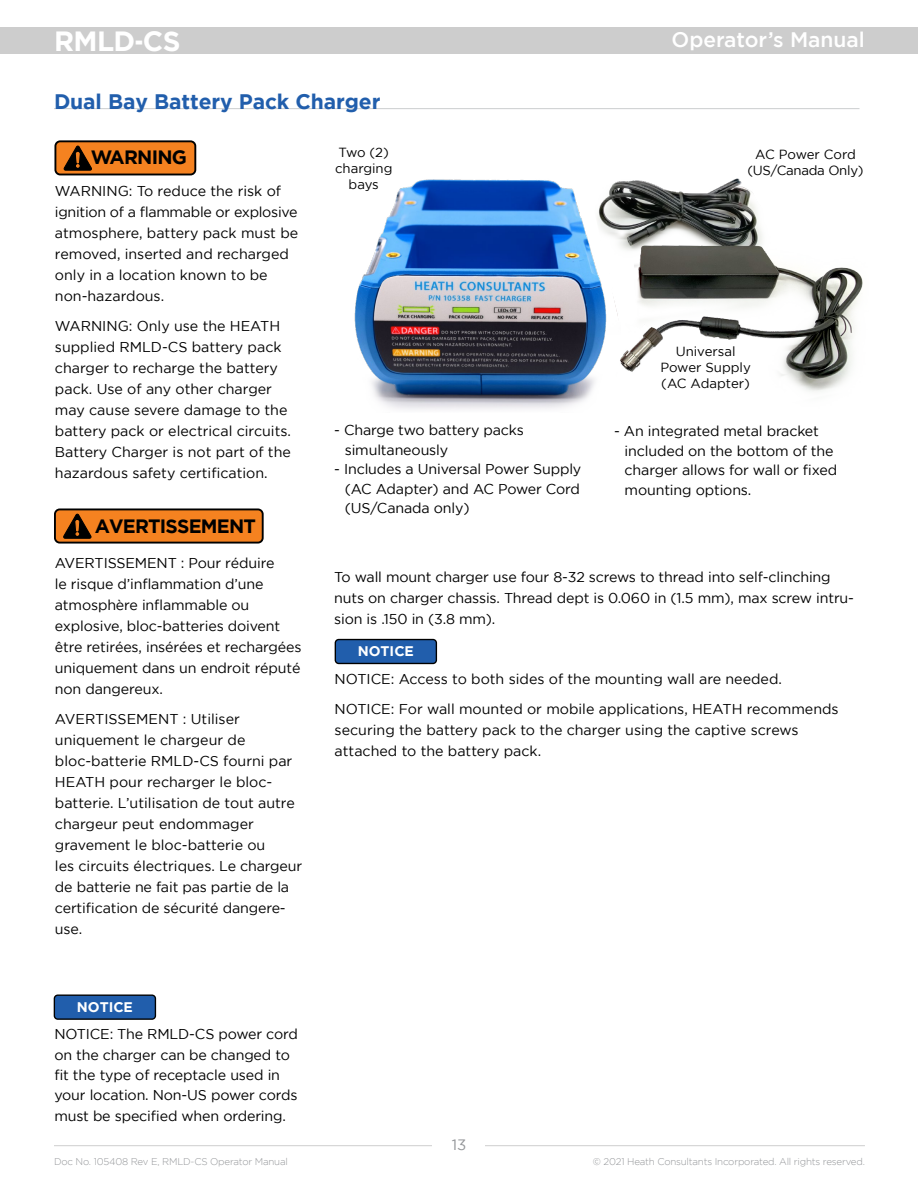
<style>
.page{position:relative;width:918px;height:1188px;background:#fff}
.page>*{position:absolute;margin:0;border:0;box-sizing:border-box;transform-origin:0 0}
.t1{font:700 27.75px "Gotham";letter-spacing:-.02em;color:#fff}
.t2{font:700 21px "Gotham";letter-spacing:-.005em;color:#215eac}
.t3{font:500 21px "Gotham";color:#fff}
.t4{font:700 19.35px "Gotham";letter-spacing:-.04em;color:#000}
.t5{font:15px "Gotham";color:#939598}
.t6{font:14.25px/21px "Gotham";letter-spacing:-.01em;color:#000}
.t7{font:700 13.95px "Gotham";color:#fff}
.t8{font:13.2px/15.9px "Gotham";letter-spacing:-.005em;color:#000;text-align:center}
.t9{font:300 9.75px "Gotham";letter-spacing:-.02em;color:#939598}
</style>
<div class="page">
<div style="left:0;top:27px;width:918px;height:27px;background:#cdcdcd"></div>
<hr style="left:54px;top:1145px;width:811px;height:1px;background:#000">
<div style="left:433px;top:1138px;width:52px;height:38px;background:#fff"></div>
<img style="left:621px;top:178px;width:242px;height:214px">
<img style="left:354px;top:179px;width:267px;height:231px">
<hr style="left:54px;top:108px;width:806px;height:1px;background:#d1d3d4">
<div style="left:335px;top:640px;width:101px;height:23px;background:#215eac;border-radius:3px"></div>
<div style="left:335px;top:639px;width:102px;height:25px;border:1px solid #000;border-radius:3px"></div>
<div style="left:54px;top:995px;width:101px;height:24px;background:#215eac;border-radius:3px"></div>
<div style="left:54px;top:995px;width:102px;height:25px;border:1px solid #000;border-radius:3px"></div>
<div style="left:55px;top:509px;width:208px;height:34px;background:#f58220;border-radius:5px"></div>
<div style="left:54px;top:508px;width:210px;height:36px;border:2px solid #000;border-radius:5px"></div>
<svg style="left:63px;top:513px;width:29px;height:26px"></svg>
<div style="left:55px;top:141px;width:140px;height:34px;background:#f58220;border-radius:5px"></div>
<div style="left:54px;top:140px;width:142px;height:35px;border:2px solid #000;border-radius:5px"></div>
<svg style="left:63px;top:145px;width:29px;height:26px"></svg>
<h1 class="t1" style="left:54px;top:25px;width:128px">RMLD-CS</h1>
<h2 class="t2" style="left:54px;top:89px;width:328px">Dual Bay Battery Pack Charger</h2>
<h3 class="t4" style="left:91px;top:146px;width:98px">WARNING</h3>
<p class="t6" style="left:55px;top:181px;width:245px">WARNING: To reduce the risk of ignition of a flammable or explosive atmosphere, battery pack must be removed, inserted and recharged only in a location known to be non-hazardous.</p>
<p class="t6" style="left:55px;top:316px;width:238px">WARNING: Only use the HEATH supplied RMLD-CS battery pack charger to recharge the battery pack. Use of any other charger may cause severe damage to the battery pack or electrical circuits.<br>Battery Charger is not part of the hazardous safety certification.</p>
<h3 class="t4" style="left:95px;top:515px;width:163px">AVERTISSEMENT</h3>
<p class="t8" style="left:335px;top:145px;width:59px">Two (2) charging bays</p>
<p class="t6" style="left:345px;top:420px;width:181px;line-height:19.5px;text-indent:-11px">- Charge two battery packs simultaneously</p>
<p class="t6" style="left:345px;top:459px;width:238px;line-height:19.5px;text-align:justify;text-indent:-11px">- Includes a Universal Power Supply (AC Adapter) and AC Power Cord (US/Canada only)</p>
<h2 class="t3" style="left:672px;top:28px;width:195px">Operator’s Manual</h2>
<p class="t8" style="left:747px;top:147px;width:118px">AC Power Cord (US/Canada Only)</p>
<p class="t8" style="left:660px;top:344px;width:92px">Universal<br>Power Supply (AC Adapter)</p>
<p class="t6" style="left:625px;top:421px;width:214px;line-height:19.5px;text-indent:-11px">- An integrated metal bracket included on the bottom of the charger allows for wall or fixed mounting options.</p>
<p class="t6" style="left:55px;top:552px;width:248px">AVERTISSEMENT : Pour réduire<br>le risque d’inflammation d’une atmosphère inflammable ou explosive, bloc-batteries doivent être retirées, insérées et rechargées uniquement dans un endroit réputé non dangereux.</p>
<p class="t6" style="left:55px;top:708px;width:249px">AVERTISSEMENT : Utiliser uniquement le chargeur de bloc-batterie RMLD-CS fourni par<br>HEATH pour recharger le bloc&shy;batterie. L’utilisation de tout autre chargeur peut endommager gravement le bloc-batterie ou<br>les circuits électriques. Le chargeur de batterie ne fait pas partie de la certification de sécurité dangere&shy;use.</p>
<p class="t7" style="left:77px;top:999px;width:58px">NOTICE</p>
<p class="t6" style="left:54px;top:1024px;width:245px;line-height:20.4px">NOTICE: The RMLD-CS power cord on the charger can be changed to fit the type of receptacle used in your location. Non-US power cords must be specified when ordering.</p>
<p class="t6" style="left:334px;top:566px;width:521px">To wall mount charger use four 8-32 screws to thread into self-clinching nuts on charger chassis. Thread dept is 0.060 in (1.5 mm), max screw intru&shy;sion is .150 in (3.8 mm).</p>
<p class="t7" style="left:358px;top:643px;width:58px">NOTICE</p>
<p class="t6" style="left:335px;top:664px;width:506px;line-height:30px">NOTICE: Access to both sides of the mounting wall are needed.<br>NOTICE: For wall mounted or mobile applications, HEATH recommends</p>
<p class="t6" style="left:335px;top:719px;width:465px">securing the battery pack to the charger using the captive screws attached to the battery pack.</p>
<p class="t5" style="left:452px;top:1137px;width:16px">13</p>
<p class="t9" style="left:54px;top:1156px;width:235px">Doc No. 105408 Rev E, RMLD-CS Operator Manual</p>
<p class="t9" style="left:593px;top:1156px;width:273px">© 2021 Heath Consultants Incorporated. All rights reserved.</p>
</div>
